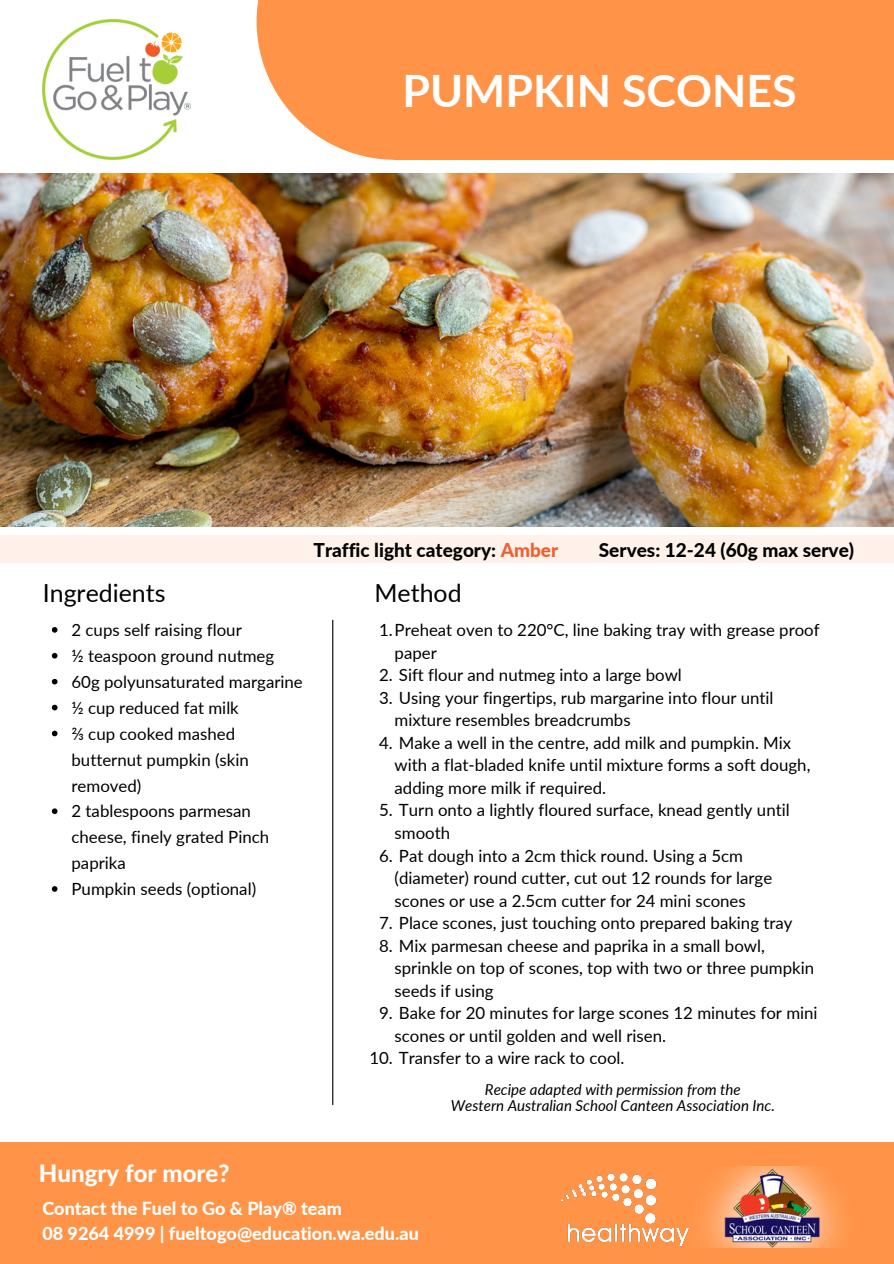
<style>
.page{position:relative;width:894px;height:1264px;background:#fff}
.page>*{position:absolute;margin:0;border:0;box-sizing:border-box;transform-origin:0 0}
.t1{font:700 44.55px "Lato";color:#fff}
.t2{font:24.9px "Lato";color:#000}
.t3{font:800 24px "Lato Latin";color:#fff}
.t4{font:800 19.05px "Lato";color:#000}
.t5{font:800 18px/24.8px "Lato";color:#fff}
.t6{font:16.8px/26px "Lato";color:#000}
.t7{font:italic 15px/15.8px "Lato";color:#000;text-align:center}
.s1{color:#f35d2d}
</style>
<div class="page">
<img style="left:0;top:174px;width:893px;height:352px">
<svg style="left:256px;top:0;width:138px;height:160px"></svg>
<div style="left:394px;top:0;width:499px;height:160px;background:#ff9448"></div>
<img style="left:43px;top:19px;width:147px;height:141px">
<div style="left:0;top:1142px;width:893px;height:121px;background:#ff9448"></div>
<img style="left:561px;top:1166px;width:282px;height:81px">
<div style="left:0;top:535px;width:893px;height:27px;background:#fff2ea"></div>
<hr style="left:332px;top:620px;width:1px;height:484px;background:#000">
<svg style="left:52px;top:627px;width:5px;height:5px"></svg>
<svg style="left:52px;top:653px;width:5px;height:5px"></svg>
<svg style="left:52px;top:679px;width:5px;height:5px"></svg>
<svg style="left:52px;top:704px;width:5px;height:6px"></svg>
<svg style="left:52px;top:730px;width:5px;height:6px"></svg>
<svg style="left:52px;top:808px;width:5px;height:6px"></svg>
<svg style="left:52px;top:886px;width:5px;height:5px"></svg>
<h1 class="t1" style="left:402px;top:63px;width:395px">PUMPKIN SCONES</h1>
<h2 class="t2" style="left:43px;top:577px;width:124px">Ingredients</h2>
<p class="t6" style="left:71px;top:616px;width:233px">2 cups self raising flour<br>½ teaspoon ground nutmeg<br>60g polyunsaturated margarine ½ cup reduced fat milk<br>⅔ cup cooked mashed butternut pumpkin (skin removed)<br>2 tablespoons parmesan cheese, finely grated Pinch paprika<br>Pumpkin seeds (optional)</p>
<p class="t4" style="left:313px;top:538px;width:246px">Traffic light category: <span class="s1">Amber</span></p>
<p class="t4" style="left:598px;top:538px;width:257px">Serves: 12-24 (60g max serve)</p>
<h2 class="t2" style="left:374px;top:577px;width:89px">Method</h2>
<p class="t6" style="left:394px;top:618px;width:426px;line-height:22.5px;text-indent:-15px">1.Preheat oven to 220°C, line baking tray with grease proof paper</p>
<p class="t6" style="left:379px;top:661px;width:304px">2. Sift flour and nutmeg into a large bowl</p>
<p class="t6" style="left:394px;top:686px;width:380px;line-height:22.5px;text-indent:-15px">3. Using your fingertips, rub margarine into flour until mixture resembles breadcrumbs</p>
<p class="t6" style="left:394px;top:731px;width:417px;line-height:22.5px;text-indent:-15px">4. Make a well in the centre, add milk and pumpkin. Mix with a flat-bladed knife until mixture forms a soft dough, adding more milk if required.</p>
<p class="t6" style="left:394px;top:798px;width:396px;line-height:22.5px;text-indent:-15px">5. Turn onto a lightly floured surface, knead gently until smooth</p>
<p class="t6" style="left:394px;top:843px;width:379px;line-height:22.5px;text-indent:-15px">6. Pat dough into a 2cm thick round. Using a 5cm (diameter) round cutter, cut out 12 rounds for large scones or use a 2.5cm cutter for 24 mini scones</p>
<p class="t6" style="left:379px;top:909px;width:414px">7. Place scones, just touching onto prepared baking tray</p>
<p class="t6" style="left:394px;top:933px;width:421px;line-height:22.5px;text-indent:-15px">8. Mix parmesan cheese and paprika in a small bowl, sprinkle on top of scones, top with two or three pumpkin seeds if using</p>
<p class="t6" style="left:394px;top:1001px;width:424px;line-height:22.5px;text-indent:-15px">9. Bake for 20 minutes for large scones 12 minutes for mini scones or until golden and well risen.</p>
<p class="t6" style="left:369px;top:1044px;width:256px">10. Transfer to a wire rack to cool.</p>
<p class="t7" style="left:451px;top:1081px;width:325px">Recipe adapted with permission from the<br>Western Australian School Canteen Association Inc.</p>
<h3 class="t3" style="left:39px;top:1162px;width:192px">Hungry for more?</h3>
<p class="t5" style="left:42px;top:1195px;width:378px">Contact the Fuel to Go &amp; Play® team<br>08 9264 4999 | fueltogo@education.wa.edu.au</p>
</div>
